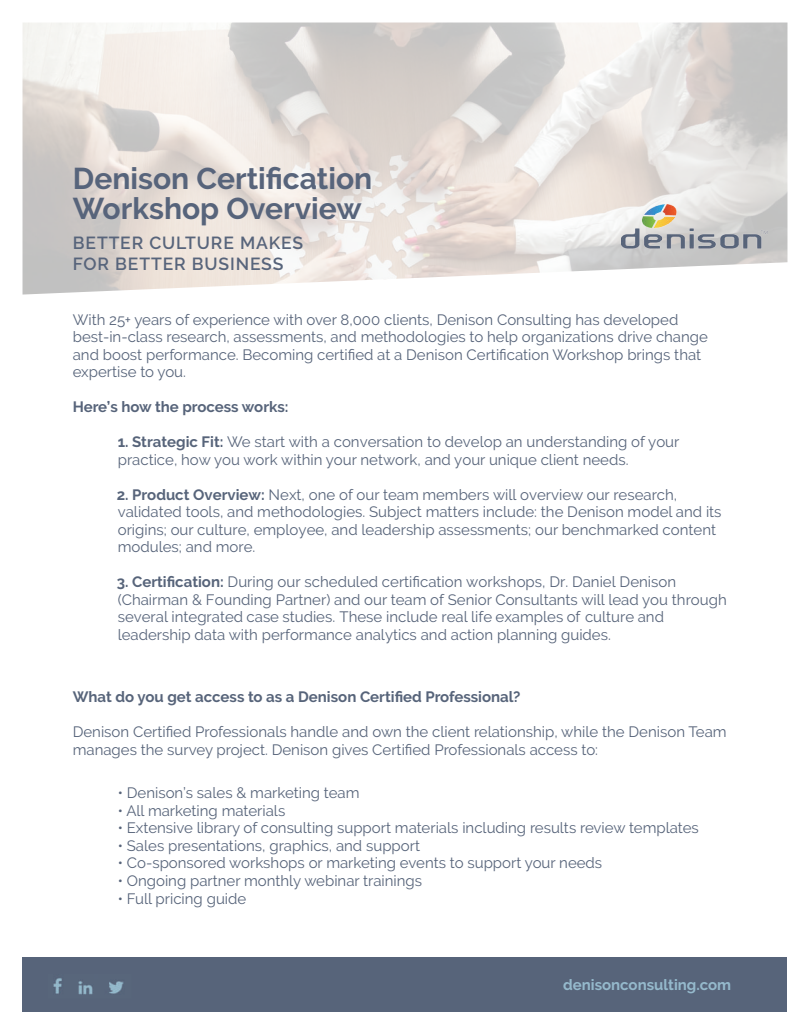
<style>
.page{position:relative;width:810px;height:1035px;background:#fff}
.page>*{position:absolute;margin:0;border:0;box-sizing:border-box;transform-origin:0 0}
.t1{font:700 30px/30px "Raleway";color:#57647b}
.t2{font:600 17.5px/21px "Raleway";letter-spacing:.05em;color:#57647b}
.t3{font:15px/17.5px "Raleway";color:#57647a}
.t4{font:700 15px "Raleway";color:#57647a}
.t5{font:700 15px "Raleway";color:#95b9cc}
.s1{font-weight:700}
</style>
<div class="page">
<div style="left:22px;top:958px;width:766px;height:54px;background:#57647a"></div>
<img style="left:53px;top:978px;width:71px;height:17px">
<img style="left:22px;top:22px;width:766px;height:273px">
<img style="left:621px;top:205px;width:146px;height:44px">
<h1 class="t1" style="left:73px;top:164px;width:301px">Denison Certification<br>Workshop Overview</h1>
<p class="t2" style="left:73px;top:232px;width:232px">BETTER CULTURE MAKES<br>FOR BETTER BUSINESS</p>
<p class="t3" style="left:73px;top:311px;width:637px">With 25+ years of experience with over 8,000 clients, Denison Consulting has developed best-in-class research, assessments, and methodologies to help organizations drive change and boost performance. Becoming certified at a Denison Certification Workshop brings that expertise to you.</p>
<p class="t4" style="left:73px;top:398px;width:217px">Here’s how the process works:</p>
<p class="t3" style="left:118px;top:433px;width:563px"><span class="s1">1. Strategic Fit:</span> We start with a conversation to develop an understanding of your practice, how you work within your network, and your unique client needs.</p>
<p class="t3" style="left:117px;top:486px;width:606px"><span class="s1">2. Product Overview:</span> Next, one of our team members will overview our research, validated tools, and methodologies. Subject matters include: the Denison model and its origins; our culture, employee, and leadership assessments; our benchmarked content modules; and more.</p>
<p class="t3" style="left:117px;top:573px;width:612px"><span class="s1">3. Certification:</span> During our scheduled certification workshops, Dr. Daniel Denison (Chairman &amp; Founding Partner) and our team of Senior Consultants will lead you through several integrated case studies. These include real life examples of culture and leadership data with performance analytics and action planning guides.</p>
<p class="t4" style="left:73px;top:688px;width:449px">What do you get access to as a Denison Certified Professional?</p>
<p class="t3" style="left:73px;top:723px;width:655px">Denison Certified Professionals handle and own the client relationship, while the Denison Team manages the survey project. Denison gives Certified Professionals access to:</p>
<p class="t3" style="left:118px;top:784px;width:243px">• Denison’s sales &amp; marketing team</p>
<p class="t3" style="left:118px;top:802px;width:169px">• All marketing materials</p>
<p class="t3" style="left:118px;top:819px;width:583px">• Extensive library of consulting support materials including results review templates</p>
<p class="t3" style="left:118px;top:837px;width:304px">• Sales presentations, graphics, and support</p>
<p class="t3" style="left:118px;top:854px;width:486px">• Co-sponsored workshops or marketing events to support your needs</p>
<p class="t3" style="left:118px;top:872px;width:306px">• Ongoing partner monthly webinar trainings</p>
<p class="t3" style="left:118px;top:889px;width:130px">• Full pricing guide</p>
<p class="t5" style="left:563px;top:976px;width:170px">denisonconsulting.com</p>
</div>
